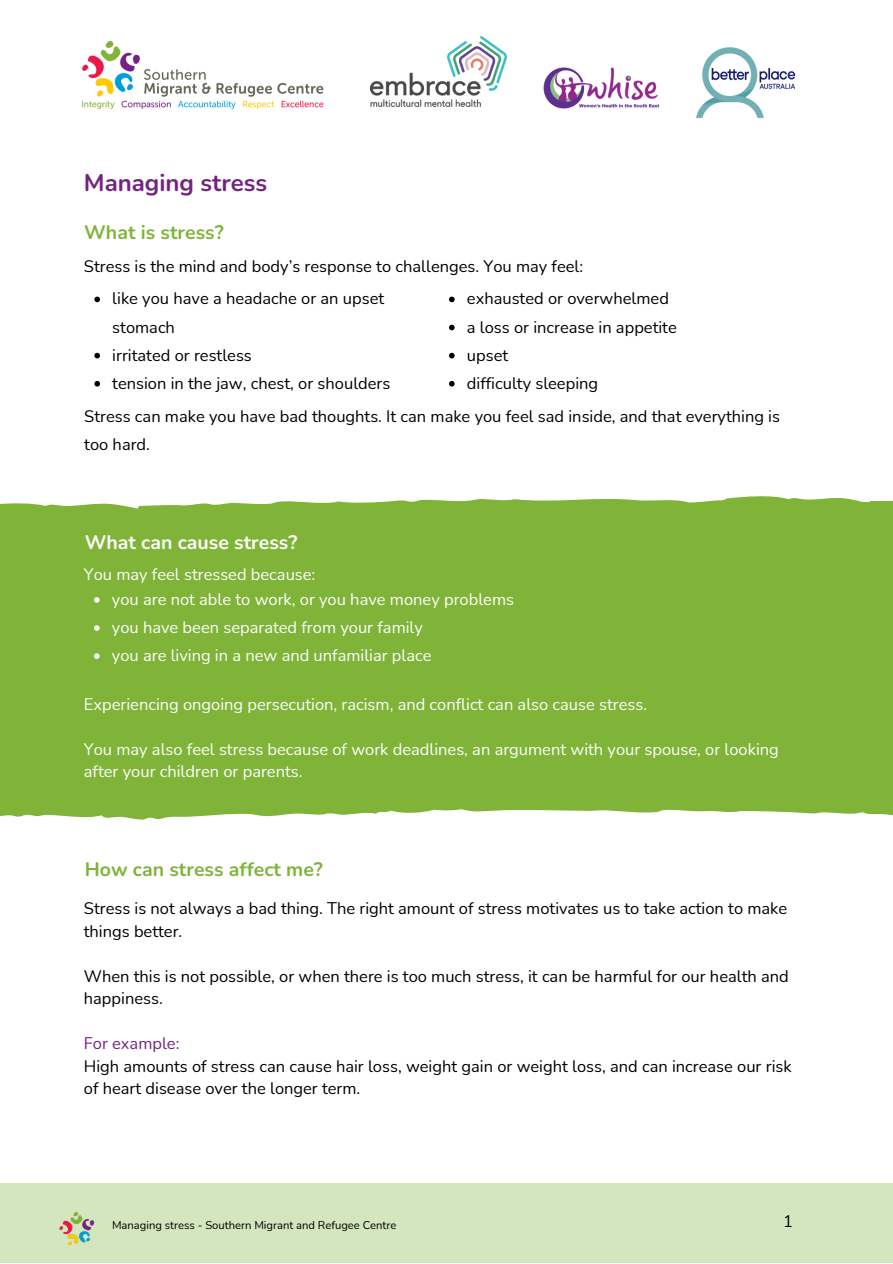
<style>
.page{position:relative;width:893px;height:1264px;background:#fff}
.page>*{position:absolute;margin:0;border:0;box-sizing:border-box;transform-origin:0 0}
.t1{font:700 24px "Nunito";color:#752283}
.t2{font:700 19.5px "Nunito";color:#7fb438}
.t3{font:700 19.5px "Nunito";color:#fff}
.t4{font:16.5px/22.5px "Nunito";color:#000}
.t5{font:16.5px/22.5px "Nunito";color:#fff}
.t6{font:16.5px "Nunito";color:#752283}
.t7{font:11.25px "Nunito";color:#000}
</style>
<div class="page">
<img style="left:81px;top:40px;width:243px;height:70px">
<img style="left:370px;top:36px;width:136px;height:71px">
<img style="left:696px;top:47px;width:100px;height:72px">
<img style="left:543px;top:67px;width:117px;height:42px">
<div style="left:0;top:1182px;width:892px;height:80px;background:#d4e6bd"></div>
<img style="left:59px;top:1211px;width:36px;height:35px">
<div style="left:0;top:496px;width:892px;height:324px;background:#7fb438"></div>
<svg style="left:94px;top:597px;width:6px;height:5px"></svg>
<svg style="left:94px;top:625px;width:6px;height:6px"></svg>
<svg style="left:94px;top:653px;width:6px;height:6px"></svg>
<svg style="left:94px;top:296px;width:6px;height:6px"></svg>
<svg style="left:94px;top:353px;width:6px;height:5px"></svg>
<svg style="left:94px;top:381px;width:6px;height:5px"></svg>
<svg style="left:449px;top:296px;width:5px;height:6px"></svg>
<svg style="left:449px;top:325px;width:5px;height:5px"></svg>
<svg style="left:449px;top:353px;width:5px;height:5px"></svg>
<svg style="left:449px;top:381px;width:5px;height:5px"></svg>
<p class="t1" style="left:84px;top:167px;width:185px">Managing stress</p>
<p class="t2" style="left:84px;top:219px;width:141px">What is stress?</p>
<p class="t4" style="left:84px;top:256px;width:501px">Stress is the mind and body’s response to challenges. You may feel:</p>
<p class="t4" style="left:112px;top:285px;width:273px;line-height:28px">like you have a headache or an upset stomach</p>
<p class="t4" style="left:112px;top:344px;width:141px">irritated or restless</p>
<p class="t4" style="left:112px;top:372px;width:279px">tension in the jaw, chest, or shoulders</p>
<p class="t4" style="left:467px;top:288px;width:203px">exhausted or overwhelmed</p>
<p class="t4" style="left:467px;top:316px;width:211px">a loss or increase in appetite</p>
<p class="t4" style="left:467px;top:344px;width:43px">upset</p>
<p class="t4" style="left:467px;top:372px;width:133px">difficulty sleeping</p>
<p class="t4" style="left:84px;top:402px;width:697px;line-height:28px">Stress can make you have bad thoughts. It can make you feel sad inside, and that everything is too hard.</p>
<p class="t3" style="left:85px;top:529px;width:214px">What can cause stress?</p>
<p class="t5" style="left:84px;top:563px;width:233px">You may feel stressed because:</p>
<p class="t5" style="left:112px;top:588px;width:403px">you are not able to work, or you have money problems</p>
<p class="t5" style="left:112px;top:616px;width:312px">you have been separated from your family</p>
<p class="t5" style="left:112px;top:644px;width:321px">you are living in a new and unfamiliar place</p>
<p class="t5" style="left:84px;top:693px;width:564px">Experiencing ongoing persecution, racism, and conflict can also cause stress.</p>
<p class="t5" style="left:84px;top:738px;width:696px">You may also feel stress because of work deadlines, an argument with your spouse, or looking after your children or parents.</p>
<p class="t2" style="left:85px;top:856px;width:240px">How can stress affect me?</p>
<p class="t4" style="left:84px;top:897px;width:704px">Stress is not always a bad thing. The right amount of stress motivates us to take action to make things better.</p>
<p class="t4" style="left:84px;top:964px;width:706px">When this is not possible, or when there is too much stress, it can be harmful for our health and happiness.</p>
<p class="t6" style="left:84px;top:1032px;width:97px">For example:</p>
<p class="t4" style="left:84px;top:1054px;width:709px">High amounts of stress can cause hair loss, weight gain or weight loss, and can increase our risk of heart disease over the longer term.</p>
<p class="t7" style="left:112px;top:1217px;width:286px">Managing stress - Southern Migrant and Refugee Centre</p>
<p class="t4" style="left:783px;top:1210px;width:11px">1</p>
</div>
